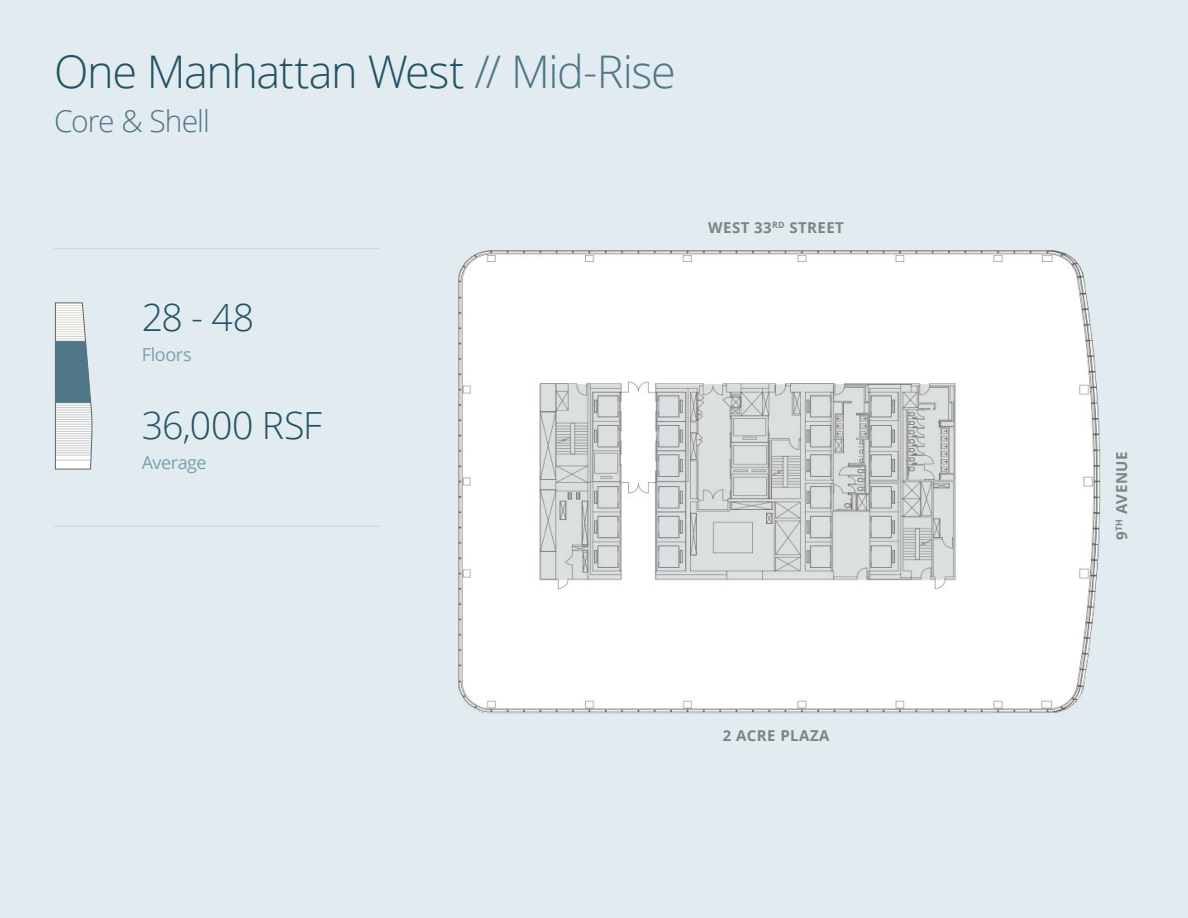
<style>
.page{position:relative;width:1188px;height:918px;background:#e2ebef}
.page>*{position:absolute;margin:0;border:0;box-sizing:border-box;transform-origin:0 0}
.t1{font:300 45px "Open Sans";letter-spacing:-.03em;color:#225264}
.t2{font:300 37.5px "Open Sans";letter-spacing:-.005em;color:#225264}
.t3{font:300 30px "Open Sans";letter-spacing:-.03em;color:#4f7789}
.t4{font:18px "Open Sans";letter-spacing:-.025em;color:#7f9eae}
.t5{font:700 15px "Open Sans";letter-spacing:.03em;color:#808285}
.s1{color:#4f7789}
</style>
<div class="page">
<hr style="left:54px;top:526px;width:326px;height:1px;background:#cdd3d8">
<hr style="left:54px;top:248px;width:326px;height:1px;background:#cdd3d8">
<img style="left:458px;top:250px;width:643px;height:464px">
<svg style="left:55px;top:303px;width:37px;height:166px"></svg>
<h1 class="t1" style="left:54px;top:41px;width:623px">One Manhattan West <span class="s1">// Mid-Rise</span></h1>
<h3 class="t3" style="left:54px;top:100px;width:157px">Core &amp; Shell</h3>
<h2 class="t2" style="left:142px;top:292px;width:114px">28 - 48</h2>
<p class="t4" style="left:142px;top:342px;width:51px">Floors</p>
<h2 class="t2" style="left:142px;top:400px;width:182px">36,000 RSF</h2>
<p class="t4" style="left:142px;top:450px;width:66px">Average</p>
<p class="t5" style="left:708px;top:217px;width:137px">WEST 33<sup>RD</sup> STREET</p>
<p class="t5" style="left:723px;top:725px;width:108px">2 ACRE PLAZA</p>
<p class="t5" style="left:1111px;top:540px;width:90px;rotate:-90deg">9<sup>TH</sup> AVENUE</p>
</div>
